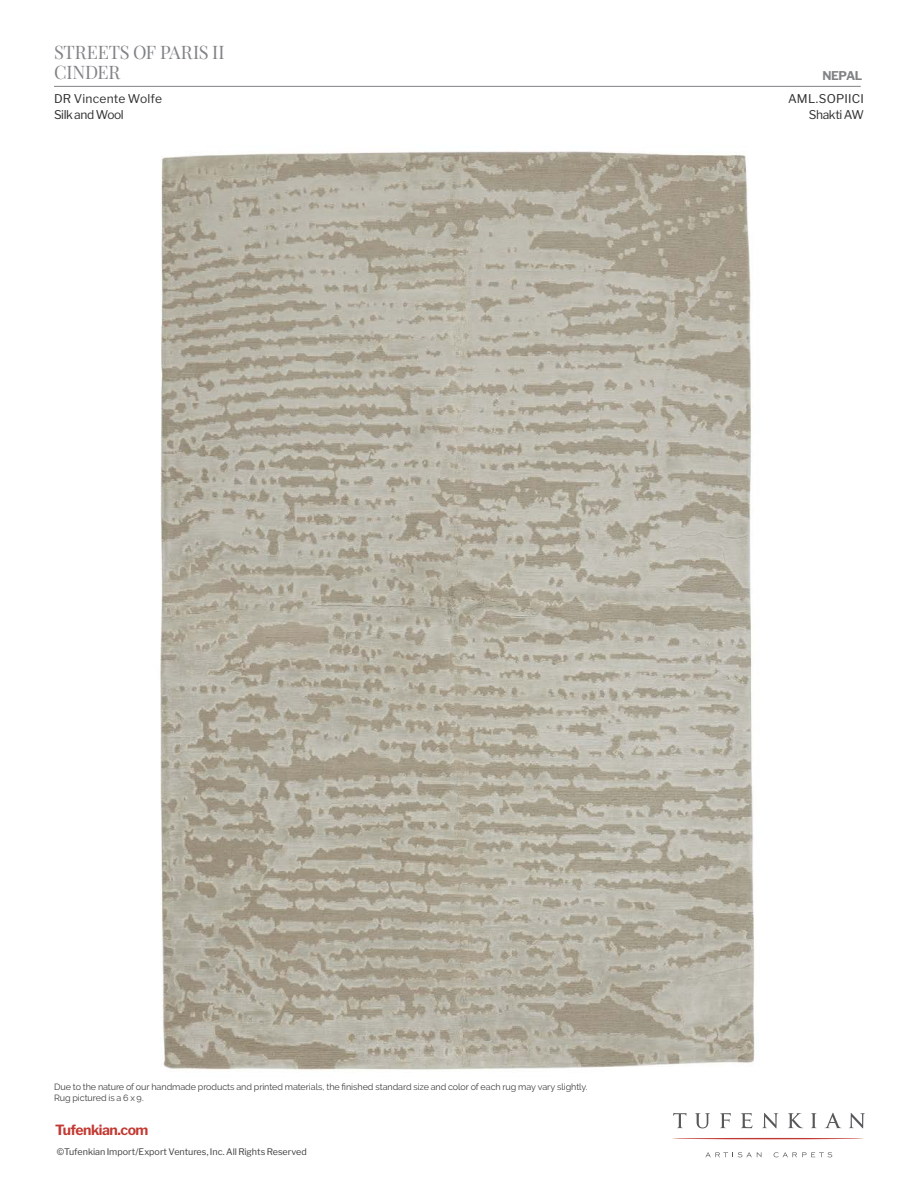
<style>
.page{position:relative;width:918px;height:1188px;background:#fff}
.page>*{position:absolute;margin:0;border:0;box-sizing:border-box;transform-origin:0 0}
.t1{font:18.3px/20.2px "Playfair Display";letter-spacing:-.01em;color:#808285}
.t2{font:700 13.95px "Libre Franklin";letter-spacing:-.04em;color:#c33932}
.t3{font:12px/16.2px "Libre Franklin";letter-spacing:.005em;color:#312f30;text-align:right}
.t4{font:12px "Libre Franklin";letter-spacing:-.035em;color:#312f30}
.t5{font:700 12px "Libre Franklin";letter-spacing:-.04em;color:#808285}
.t6{font:9px/11.2px "Raleway";letter-spacing:-.005em;color:#3e3e3f}
.t7{font:9px "Libre Franklin";letter-spacing:-.005em;color:#3e3e3f}
</style>
<div class="page">
<svg style="left:673px;top:1138px;width:190px;height:1px"></svg>
<svg style="left:825px;top:1113px;width:16px;height:15px"></svg>
<svg style="left:811px;top:1113px;width:6px;height:15px"></svg>
<svg style="left:695px;top:1113px;width:15px;height:15px"></svg>
<svg style="left:762px;top:1113px;width:16px;height:15px"></svg>
<svg style="left:849px;top:1113px;width:16px;height:15px"></svg>
<svg style="left:741px;top:1113px;width:11px;height:15px"></svg>
<svg style="left:720px;top:1113px;width:11px;height:15px"></svg>
<svg style="left:673px;top:1113px;width:14px;height:15px"></svg>
<svg style="left:788px;top:1113px;width:15px;height:15px"></svg>
<svg style="left:705px;top:1152px;width:56px;height:5px"></svg>
<svg style="left:774px;top:1152px;width:58px;height:5px"></svg>
<img style="left:160px;top:151px;width:595px;height:919px">
<hr style="left:54px;top:86px;width:807px;height:1px;background:#808285">
<h1 class="t1" style="left:54px;top:42px;width:172px">STREETS OF PARIS II<br>CINDER</h1>
<h3 class="t5" style="left:822px;top:69px;width:41px">NEPAL</h3>
<h3 class="t3" style="left:54px;top:91px;width:110px">DR Vincente Wolfe</h3>
<h3 class="t3" style="left:788px;top:91px;width:77px">AML.SOPIICI<br>Shakti AW</h3>
<h3 class="t4" style="left:54px;top:108px;width:71px">Silk and Wool</h3>
<p class="t6" style="left:54px;top:1081px;width:535px">Due to the nature of our handmade products and printed materials, the finished standard size and color of each rug may vary slightly.<br>Rug pictured is a 6 x 9.</p>
<h2 class="t2" style="left:55px;top:1121px;width:95px">Tufenkian.com</h2>
<p class="t7" style="left:57px;top:1146px;width:251px">©Tufenkian Import/Export Ventures, Inc. All Rights Reserved</p>
</div>
